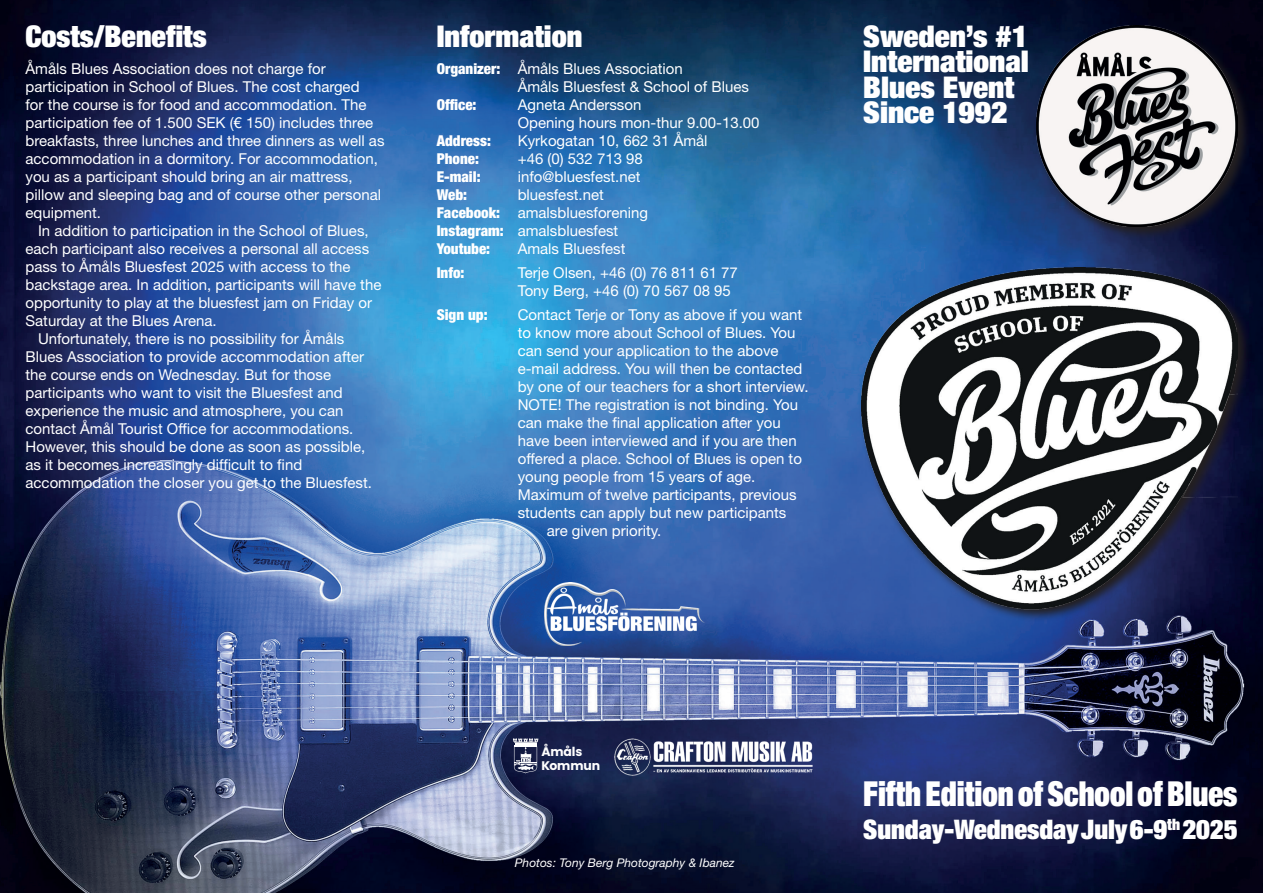
<style>
.page{position:relative;width:1263px;height:893px;background:#fff}
.page>*{position:absolute;margin:0;border:0;box-sizing:border-box;transform-origin:0 0}
.t1{font:900 condensed 34.5px "Helvetica Neue LT Std";color:#fff;scale:.89 1}
.t2{font:900 condensed 30px/25.5px "Helvetica Neue LT Std";color:#fff;scale:1.04 1}
.t3{font:900 condensed 30px "Helvetica Neue LT Std";color:#fff}
.t4{font:900 condensed 27px "Helvetica Neue LT Std";color:#fff}
.t5{font:15px/18px "Helvetica Neue LT Std";color:#fff}
.t6{font:900 condensed 15px "Helvetica Neue LT Std";color:#fff}
.t7{font:700 12.45px/13.4px "Poppins";letter-spacing:-.01em;color:#fff}
.t8{font:italic 12px "Helvetica Neue LT Std";color:#fff}
.s1{font-weight:900;font-stretch:condensed}
</style>
<div class="page">
<img style="left:0;top:0;width:1263px;height:893px">
<img style="left:545px;top:583px;width:159px;height:62px">
<svg style="left:859px;top:265px;width:392px;height:357px;background:#17295a"></svg>
<img style="left:861px;top:267px;width:376px;height:343px">
<svg style="left:513px;top:738px;width:25px;height:35px"></svg>
<img style="left:614px;top:738px;width:199px;height:37px">
<svg style="left:1034px;top:23px;width:217px;height:218px;background:#0c1534"></svg>
<img style="left:1036px;top:26px;width:201px;height:201px">
<h2 class="t3" style="left:26px;top:17px;width:183px">Costs/Benefits</h2>
<p class="t5" style="left:26px;top:59px;width:360px">Åmåls Blues Association does not charge for participation in School of Blues. The cost charged<br>for the course is for food and accommodation. The participation fee of 1.500 SEK (€ 150) includes three breakfasts, three lunches and three dinners as well as accommodation in a dormitory. For accommodation, you as a participant should bring an air mattress, pillow and sleeping bag and of course other personal equipment.</p>
<p class="t5" style="left:38px;top:221px;width:332px">In addition to participation in the School of Blues,</p>
<p class="t5" style="left:26px;top:239px;width:345px">each participant also receives a personal all access</p>
<p class="t5" style="left:26px;top:257px;width:327px">pass to Åmåls Bluesfest 2025 with access to the</p>
<p class="t5" style="left:26px;top:275px;width:357px">backstage area. In addition, participants will have the</p>
<p class="t5" style="left:26px;top:293px;width:348px">opportunity to play at the bluesfest jam on Friday or</p>
<p class="t5" style="left:26px;top:311px;width:193px">Saturday at the Blues Arena.</p>
<p class="t5" style="left:38px;top:329px;width:308px">Unfortunately, there is no possibility for Åmåls</p>
<p class="t5" style="left:26px;top:347px;width:340px">Blues Association to provide accommodation after</p>
<p class="t5" style="left:26px;top:365px;width:307px">the course ends on Wednesday. But for those</p>
<p class="t5" style="left:26px;top:383px;width:319px">participants who want to visit the Bluesfest and</p>
<p class="t5" style="left:26px;top:401px;width:319px">experience the music and atmosphere, you can</p>
<p class="t5" style="left:26px;top:419px;width:329px">contact Åmål Tourist Office for accommodations.</p>
<p class="t5" style="left:26px;top:437px;width:341px">However, this should be done as soon as possible,</p>
<p class="t5" style="left:26px;top:455px;width:278px">as it becomes increasingly difficult to find</p>
<p class="t5" style="left:26px;top:473px;width:348px">accommodation the closer you get to the Bluesfest.</p>
<h2 class="t3" style="left:437px;top:17px;width:147px">Information</h2>
<p class="t5" style="left:518px;top:59px;width:233px;text-indent:-81px"><span class="s1">Organizer:</span> Åmåls Blues Association<br>Åmåls Bluesfest &amp; School of Blues</p>
<p class="t6" style="left:437px;top:95px;width:41px">Office:</p>
<p class="t5" style="left:518px;top:95px;width:243px">Agneta Andersson<br>Opening hours mon-thur 9.00-13.00</p>
<p class="t6" style="left:437px;top:131px;width:56px">Address:</p>
<p class="t5" style="left:518px;top:131px;width:191px">Kyrkogatan 10, 662 31 Åmål</p>
<p class="t6" style="left:437px;top:149px;width:44px">Phone:</p>
<p class="t5" style="left:518px;top:149px;width:127px">+46 (0) 532 713 98</p>
<p class="t6" style="left:437px;top:167px;width:45px">E-mail:</p>
<p class="t5" style="left:518px;top:167px;width:124px">info@bluesfest.net</p>
<p class="t6" style="left:437px;top:185px;width:32px">Web:</p>
<p class="t5" style="left:437px;top:185px;width:213px;text-indent:81px">bluesfest.net<br><span class="s1">Facebook:</span> amalsbluesforening<br><span class="s1">Instagram:</span> amalsbluesfest<br><span class="s1">Youtube:</span></p>
<p class="t5" style="left:518px;top:239px;width:109px">Amals Bluesfest</p>
<p class="t6" style="left:437px;top:263px;width:29px">Info:</p>
<p class="t5" style="left:518px;top:263px;width:222px">Terje Olsen, +46 (0) 76 811 61 77<br>Tony Berg, +46 (0) 70 567 08 95</p>
<p class="t6" style="left:437px;top:305px;width:52px">Sign up:</p>
<p class="t5" style="left:518px;top:305px;width:286px">Contact Terje or Tony as above if you want</p>
<p class="t5" style="left:518px;top:323px;width:279px">to know more about School of Blues. You</p>
<p class="t5" style="left:518px;top:341px;width:262px">can send your application to the above</p>
<p class="t5" style="left:518px;top:359px;width:286px">e-mail address. You will then be contacted</p>
<p class="t5" style="left:518px;top:377px;width:292px">by one of our teachers for a short interview.</p>
<p class="t5" style="left:518px;top:395px;width:282px">NOTE! The registration is not binding. You</p>
<p class="t5" style="left:518px;top:413px;width:265px">can make the final application after you</p>
<p class="t5" style="left:518px;top:431px;width:280px">have been interviewed and if you are then</p>
<p class="t5" style="left:518px;top:449px;width:286px">offered a place. School of Blues is open to</p>
<p class="t5" style="left:518px;top:467px;width:239px">young people from 15 years of age.</p>
<p class="t5" style="left:518px;top:485px;width:280px">Maximum of twelve participants, previous</p>
<p class="t5" style="left:518px;top:503px;width:270px">students can apply but new participants</p>
<p class="t5" style="left:547px;top:521px;width:116px">are given priority.</p>
<h2 class="t2" style="left:863px;top:23px;width:161px">Sweden’s #1<br>International<br>Blues Event<br>Since 1992</h2>
<p class="t7" style="left:542px;top:747px;width:60px">Åmåls<br>Kommun</p>
<p class="t8" style="left:515px;top:856px;width:221px">Photos: Tony Berg Photography &amp; Ibanez</p>
<h1 class="t1" style="left:863px;top:772px;width:422px">Fifth Edition of School of Blues</h1>
<h3 class="t4" style="left:863px;top:812px;width:376px">Sunday-Wednesday July 6-9<sup>th</sup> 2025</h3>
</div>
